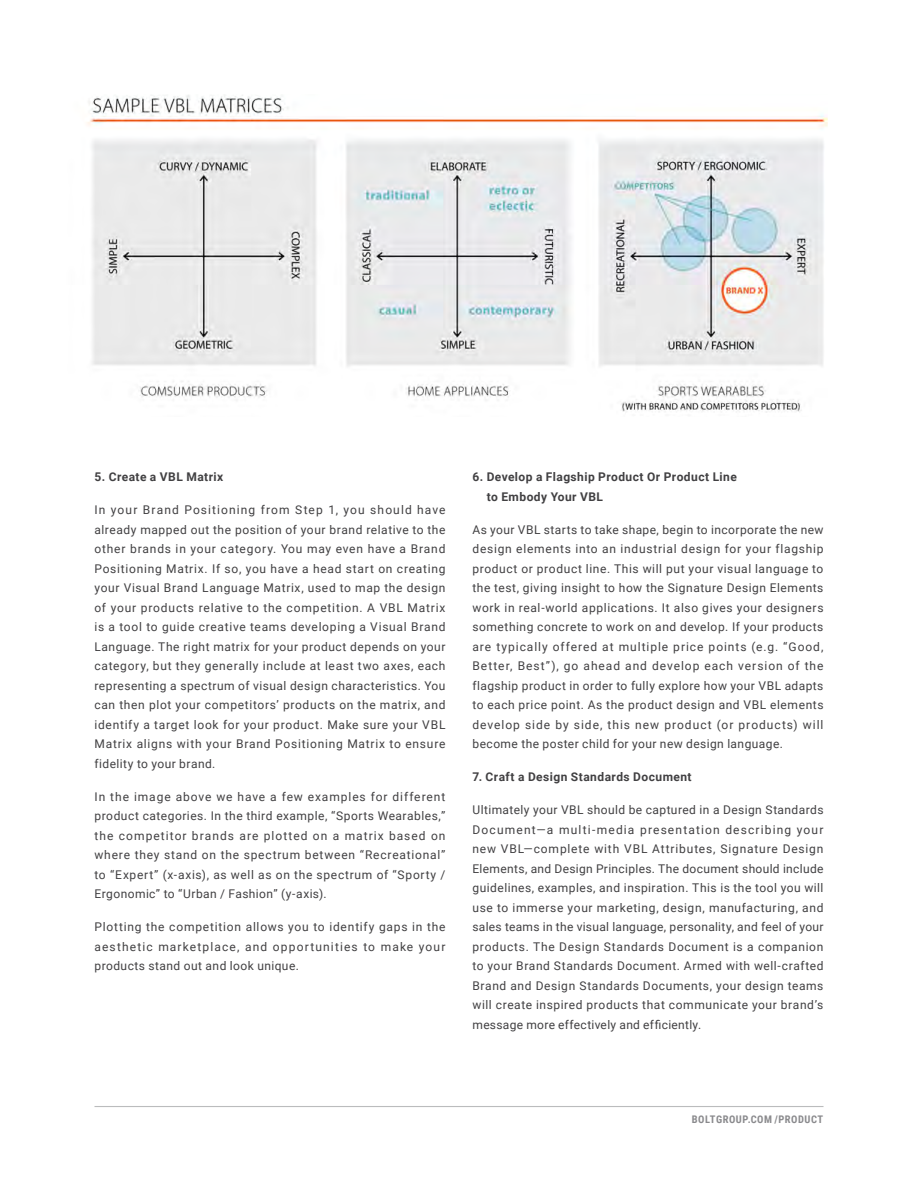
<style>
.page{position:relative;width:918px;height:1188px;background:#fff}
.page>*{position:absolute;margin:0;border:0;box-sizing:border-box;transform-origin:0 0}
.t1{font:12px/19.5px "Roboto";letter-spacing:.04em;color:#414042;text-align:justify}
.t2{font:700 12px/19.5px "Roboto";letter-spacing:.04em;color:#414042}
.t3{font:700 10.5px "Roboto Condensed";letter-spacing:.05em;color:#8a8a8d}
</style>
<div class="page">
<hr style="left:94px;top:1106px;width:730px;height:1px;background:#bbbcbd">
<img style="left:87px;top:95px;width:741px;height:318px">
<p class="t2" style="left:94px;top:467px;width:130px">5. Create a VBL Matrix</p>
<p class="t1" style="left:94px;top:500px;width:353px">In your Brand Positioning from Step 1, you should have already mapped out the position of your brand relative to the other brands in your category. You may even have a Brand Positioning Matrix. If so, you have a head start on creating your Visual Brand Language Matrix, used to map the design of your products relative to the competition. A VBL Matrix is a tool to guide creative teams developing a Visual Brand Language. The right matrix for your product depends on your category, but they generally include at least two axes, each representing a spectrum of visual design characteristics. You can then plot your competitors’ products on the matrix, and identify a target look for your product. Make sure your VBL Matrix aligns with your Brand Positioning Matrix to ensure fidelity to your brand.</p>
<p class="t1" style="left:94px;top:786px;width:353px">In the image above we have a few examples for different product categories. In the third example, “Sports Wearables,” the competitor brands are plotted on a matrix based on where they stand on the spectrum between “Recreational” to “Expert” (x-axis), as well as on the spectrum of “Sporty / Ergonomic” to “Urban / Fashion” (y-axis).</p>
<p class="t1" style="left:94px;top:917px;width:353px">Plotting the competition allows you to identify gaps in the aesthetic marketplace, and opportunities to make your products stand out and look unique.</p>
<p class="t2" style="left:487px;top:467px;width:252px;text-indent:-14px">6. Develop a Flagship Product Or Product Line to Embody Your VBL</p>
<p class="t1" style="left:472px;top:519px;width:353px">As your VBL starts to take shape, begin to incorporate the new design elements into an industrial design for your flagship product or product line. This will put your visual language to the test, giving insight to how the Signature Design Elements work in real-world applications. It also gives your designers something concrete to work on and develop. If your products are typically offered at multiple price points (e.g. “Good, Better, Best”), go ahead and develop each version of the flagship product in order to fully explore how your VBL adapts to each price point. As the product design and VBL elements develop side by side, this new product (or products) will become the poster child for your new design language.</p>
<p class="t2" style="left:472px;top:767px;width:221px">7. Craft a Design Standards Document</p>
<p class="t1" style="left:472px;top:800px;width:353px">Ultimately your VBL should be captured in a Design Standards Document—a multi-media presentation describing your new VBL—complete with VBL Attributes, Signature Design Elements, and Design Principles. The document should include guidelines, examples, and inspiration. This is the tool you will use to immerse your marketing, design, manufacturing, and sales teams in the visual language, personality, and feel of your products. The Design Standards Document is a companion to your Brand Standards Document. Armed with well-crafted Brand and Design Standards Documents, your design teams will create inspired products that communicate your brand’s message more effectively and efficiently.</p>
<p class="t3" style="left:692px;top:1112px;width:133px">BOLTGROUP.COM /PRODUCT</p>
</div>
